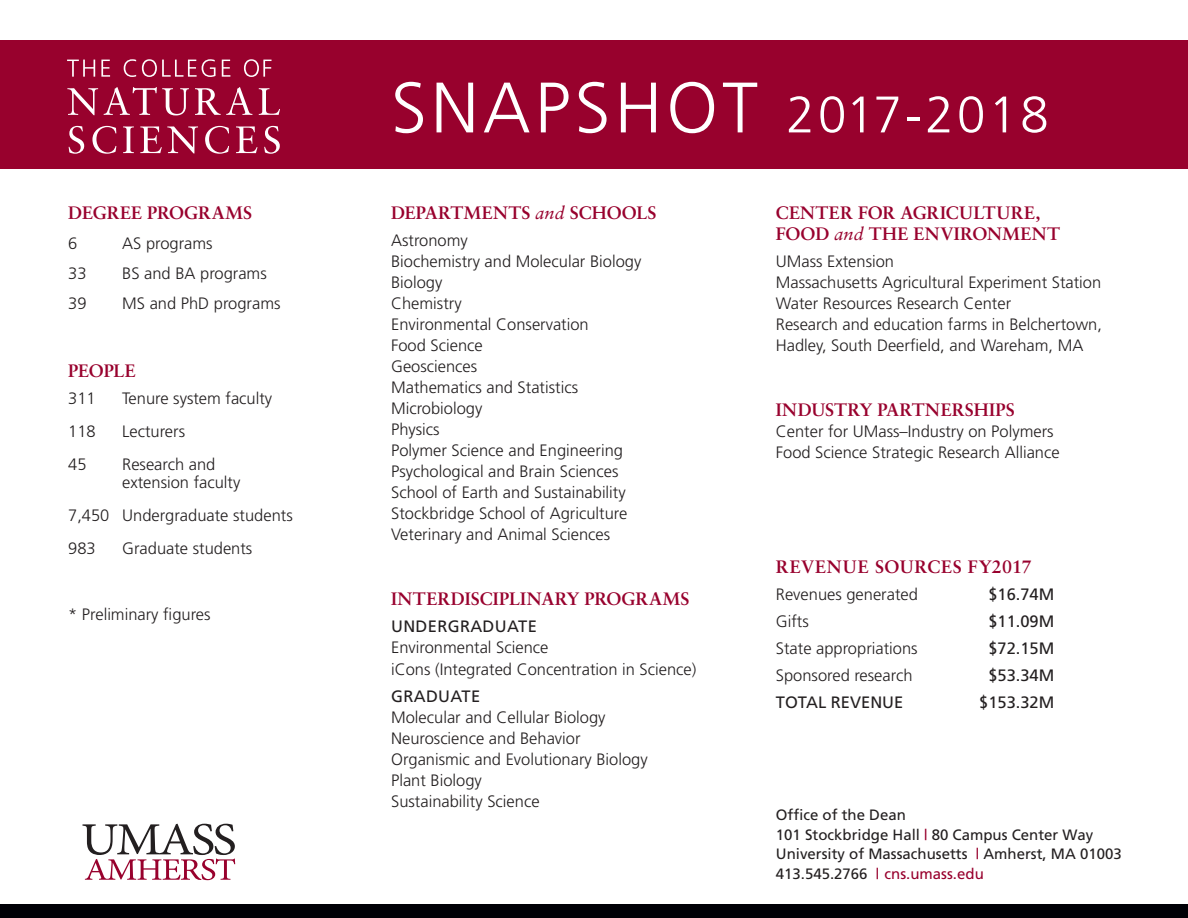
<style>
.page{position:relative;width:1188px;height:918px;background:#fff}
.page>*{position:absolute;margin:0;border:0;box-sizing:border-box;transform-origin:0 0}
.t1{font:300 51.3px "Frutiger";letter-spacing:.06em;color:#fff}
.t2{font:700 18px "Sabon";letter-spacing:.005em;color:#98012d}
.t3{font:700 18px "Sabon";letter-spacing:.04em;color:#98012d}
.t4{font:300 16.5px "Frutiger";color:#231f20}
.t5{font:16.5px "Frutiger";color:#231f20}
.t6{font:16.5px "Frutiger";letter-spacing:.02em;color:#231f20}
.t7{font:15px "Frutiger";color:#231f20}
.t8{font:15px "Frutiger";color:#98012d}
.s1{font-size:71.25px}
.s2{font-weight:400;font-style:italic}
.s3{color:#98012d}
.s4{color:#231f20}
</style>
<div class="page">
<div style="left:0;top:904px;width:1188px;height:14px;background:#000006"></div>
<svg style="left:82px;top:824px;width:153px;height:56px"></svg>
<div style="left:0;top:40px;width:1188px;height:130px;background:#98012d"></div>
<svg style="left:69px;top:126px;width:211px;height:28px"></svg>
<svg style="left:67px;top:87px;width:213px;height:28px"></svg>
<svg style="left:67px;top:59px;width:205px;height:18px"></svg>
<p class="t2" style="left:68px;top:202px;width:186px">DEGREE PROGRAMS</p>
<p class="t4" style="left:68px;top:234px;width:11px">6</p>
<p class="t4" style="left:122px;top:234px;width:92px">AS programs</p>
<p class="t4" style="left:68px;top:264px;width:20px">33</p>
<p class="t4" style="left:122px;top:264px;width:146px">BS and BA programs</p>
<p class="t4" style="left:68px;top:294px;width:20px">39</p>
<p class="t4" style="left:122px;top:294px;width:160px">MS and PhD programs</p>
<p class="t2" style="left:68px;top:359px;width:69px">PEOPLE</p>
<p class="t4" style="left:68px;top:389px;width:29px">311</p>
<p class="t4" style="left:122px;top:389px;width:152px">Tenure system faculty</p>
<p class="t4" style="left:68px;top:422px;width:29px">118</p>
<p class="t4" style="left:122px;top:422px;width:64px">Lecturers</p>
<p class="t4" style="left:68px;top:455px;width:20px">45</p>
<p class="t4" style="left:122px;top:455px;width:95px">Research and</p>
<p class="t4" style="left:122px;top:473px;width:120px">extension faculty</p>
<p class="t4" style="left:68px;top:506px;width:226px">7,450 Undergraduate students</p>
<p class="t4" style="left:68px;top:539px;width:29px">983</p>
<p class="t4" style="left:122px;top:539px;width:132px">Graduate students</p>
<p class="t4" style="left:68px;top:605px;width:144px">* Preliminary figures</p>
<h1 class="t1" style="left:391px;top:86px;width:659px"><span class="s1">SNAPSHOT</span> 2017-2018</h1>
<p class="t2" style="left:391px;top:202px;width:267px">DEPARTMENTS <span class="s2">and</span> SCHOOLS</p>
<p class="t4" style="left:391px;top:231px;width:78px">Astronomy</p>
<p class="t4" style="left:391px;top:252px;width:252px">Biochemistry and Molecular Biology</p>
<p class="t4" style="left:391px;top:273px;width:53px">Biology</p>
<p class="t4" style="left:391px;top:294px;width:72px">Chemistry</p>
<p class="t4" style="left:391px;top:315px;width:199px">Environmental Conservation</p>
<p class="t4" style="left:391px;top:336px;width:93px">Food Science</p>
<p class="t4" style="left:391px;top:357px;width:88px">Geosciences</p>
<p class="t4" style="left:391px;top:378px;width:188px">Mathematics and Statistics</p>
<p class="t4" style="left:391px;top:399px;width:93px">Microbiology</p>
<p class="t4" style="left:391px;top:420px;width:50px">Physics</p>
<p class="t4" style="left:391px;top:441px;width:233px">Polymer Science and Engineering</p>
<p class="t4" style="left:391px;top:462px;width:229px">Psychological and Brain Sciences</p>
<p class="t4" style="left:391px;top:483px;width:236px">School of Earth and Sustainability</p>
<p class="t4" style="left:391px;top:504px;width:238px">Stockbridge School of Agriculture</p>
<p class="t4" style="left:391px;top:525px;width:221px">Veterinary and Animal Sciences</p>
<p class="t2" style="left:391px;top:587px;width:300px">INTERDISCIPLINARY PROGRAMS</p>
<p class="t6" style="left:391px;top:616px;width:147px">UNDERGRADUATE</p>
<p class="t4" style="left:391px;top:638px;width:159px">Environmental Science</p>
<p class="t4" style="left:391px;top:660px;width:307px">iCons (Integrated Concentration in Science)</p>
<p class="t6" style="left:391px;top:687px;width:91px">GRADUATE</p>
<p class="t4" style="left:391px;top:708px;width:216px">Molecular and Cellular Biology</p>
<p class="t4" style="left:391px;top:729px;width:191px">Neuroscience and Behavior</p>
<p class="t4" style="left:391px;top:750px;width:258px">Organismic and Evolutionary Biology</p>
<p class="t4" style="left:391px;top:771px;width:92px">Plant Biology</p>
<p class="t4" style="left:391px;top:792px;width:150px">Sustainability Science</p>
<p class="t2" style="left:776px;top:202px;width:266px">CENTER FOR AGRICULTURE,</p>
<p class="t2" style="left:776px;top:223px;width:286px">FOOD <span class="s2">and</span> THE ENVIRONMENT</p>
<p class="t4" style="left:776px;top:252px;width:120px">UMass Extension</p>
<p class="t4" style="left:776px;top:273px;width:327px">Massachusetts Agricultural Experiment Station</p>
<p class="t4" style="left:776px;top:294px;width:237px">Water Resources Research Center</p>
<p class="t4" style="left:776px;top:315px;width:328px">Research and education farms in Belchertown,</p>
<p class="t4" style="left:776px;top:336px;width:309px">Hadley, South Deerfield, and Wareham, MA</p>
<p class="t2" style="left:776px;top:398px;width:240px">INDUSTRY PARTNERSHIPS</p>
<p class="t4" style="left:776px;top:422px;width:279px">Center for UMass–Industry on Polymers</p>
<p class="t4" style="left:776px;top:443px;width:285px">Food Science Strategic Research Alliance</p>
<p class="t3" style="left:776px;top:556px;width:257px">REVENUE SOURCES FY2017</p>
<p class="t4" style="left:776px;top:585px;width:144px">Revenues generated</p>
<p class="t5" style="left:988px;top:585px;width:68px">$16.74M</p>
<p class="t4" style="left:776px;top:612px;width:34px">Gifts</p>
<p class="t5" style="left:988px;top:612px;width:68px">$11.09M</p>
<p class="t4" style="left:776px;top:639px;width:143px">State appropriations</p>
<p class="t5" style="left:988px;top:639px;width:68px">$72.15M</p>
<p class="t4" style="left:776px;top:666px;width:138px">Sponsored research</p>
<p class="t5" style="left:988px;top:666px;width:68px">$53.34M</p>
<p class="t5" style="left:776px;top:693px;width:129px">TOTAL REVENUE</p>
<p class="t5" style="left:979px;top:693px;width:77px">$153.32M</p>
<p class="t7" style="left:776px;top:806px;width:132px">Office of the Dean</p>
<p class="t7" style="left:776px;top:826px;width:319px">101 Stockbridge Hall <span class="s3">|</span> 80 Campus Center Way</p>
<p class="t7" style="left:776px;top:845px;width:347px">University of Massachusetts <span class="s3">|</span> Amherst, MA 01003</p>
<p class="t8" style="left:776px;top:865px;width:209px"><span class="s4">413.545.2766</span> | cns.umass.edu</p>
</div>
